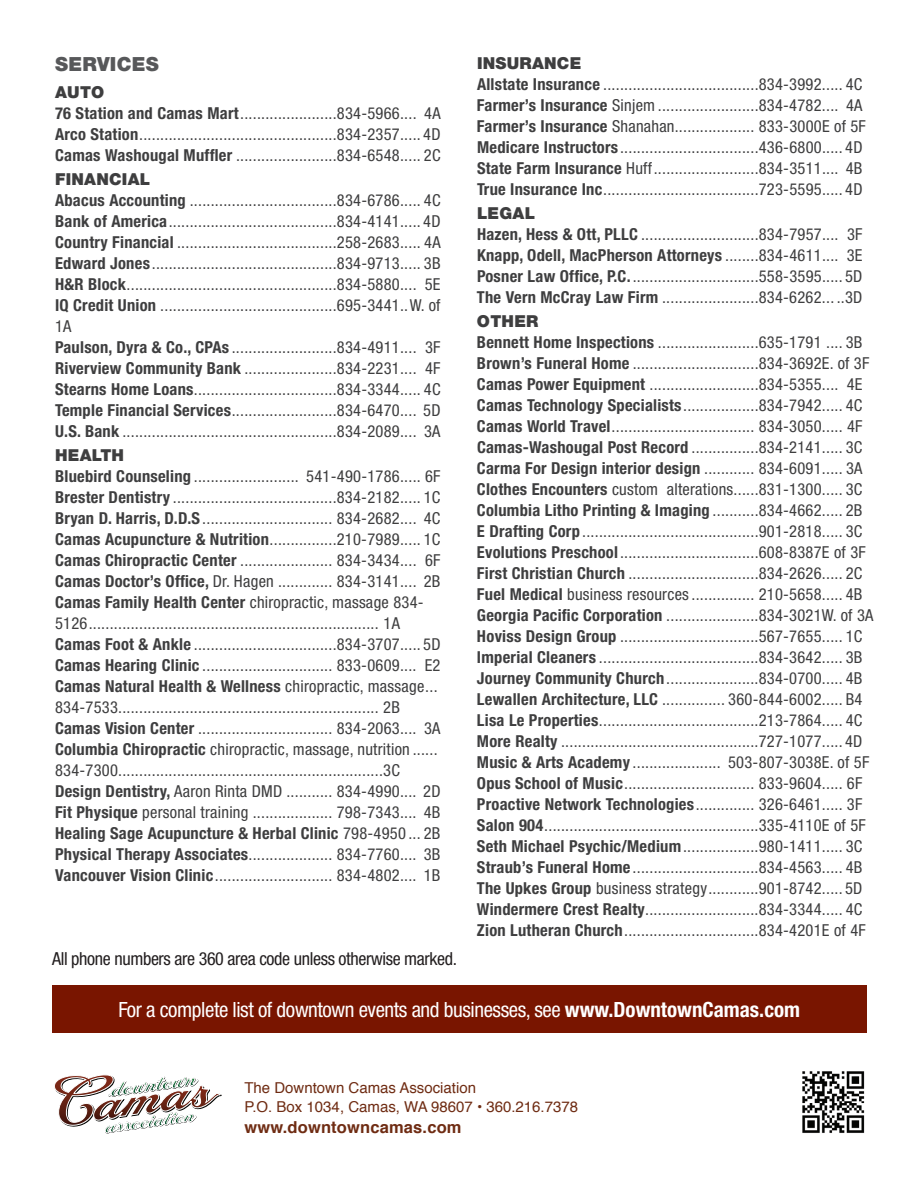
<style>
.page{position:relative;width:918px;height:1188px;background:#fff}
.page>*{position:absolute;margin:0;border:0;box-sizing:border-box;transform-origin:0 0}
.t1{font:condensed 21px "Helvetica Neue";letter-spacing:-.02em;color:#fff}
.t2{font:900 19.5px "Helvetica Neue";letter-spacing:.015em;color:#57585a}
.t3{font:condensed 18px "Helvetica Neue";letter-spacing:-.02em;color:#231f20}
.t4{font:condensed 16.5px/21px "Helvetica Neue";letter-spacing:.015em;color:#3e3e3f}
.t5{font:700 16.5px "Helvetica";letter-spacing:.01em;color:#6f2c13}
.t6{font:15px/19.5px "Helvetica";color:#6f2c13}
.s1{font-weight:900;font-stretch:normal}
.s2{font-weight:700}
</style>
<div class="page">
<svg style="left:54px;top:1074px;width:168px;height:60px"></svg>
<img style="left:802px;top:1071px;width:63px;height:62px">
<div style="left:52px;top:986px;width:814px;height:47px;background:#791500"></div>
<p class="t2" style="left:55px;top:53px;width:105px">SERVICES</p>
<p class="t4" style="left:55px;top:81px;width:387px"><span class="s1">AUTO<br></span><span class="s2">76 Station and Camas Mart</span> .......................834-5966 .... 4A <span class="s2">Arco Station</span> ...............................................834-2357 ..... 4D <span class="s2">Camas Washougal Muffler</span> ........................834-6548 ..... 2C</p>
<p class="t4" style="left:55px;top:168px;width:387px"><span class="s1">FINANCIAL<br></span><span class="s2">Abacus Accounting</span> ...................................834-6786 ..... 4C <span class="s2">Bank of America</span> ........................................834-4141 ..... 4D <span class="s2">Country Financial</span> ......................................258-2683 ..... 4A <span class="s2">Edward Jones</span> ............................................834-9713 ..... 3B <span class="s2">H&amp;R Block</span> ..................................................834-5880 .... 5E <span class="s2">IQ Credit Union</span> ..........................................695-3441 ..W. of 1A<br><span class="s2">Paulson, Dyra &amp; Co., CPAs</span> .........................834-4911 .... 3F <span class="s2">Riverview Community Bank</span> ......................834-2231 .... 4F <span class="s2">Stearns Home Loans</span> ..................................834-3344 ..... 4C <span class="s2">Temple Financial Services</span> .........................834-6470 .... 5D <span class="s2">U.S. Bank</span> ...................................................834-2089 .... 3A</p>
<p class="t4" style="left:55px;top:444px;width:387px"><span class="s1">HEALTH<br></span><span class="s2">Bluebird Counseling</span> ......................... 541-490-1786 ..... 6F <span class="s2">Brester Dentistry</span> .......................................834-2182 ..... 1C <span class="s2">Bryan D. Harris, D.D.S</span> ............................... 834-2682 .... 4C <span class="s2">Camas Acupuncture &amp; Nutrition</span> ................210-7989 ..... 1C <span class="s2">Camas Chiropractic Center</span> ...................... 834-3434 .... 6F <span class="s2">Camas Doctor’s Office,</span> Dr. Hagen ............. 834-3141 .... 2B <span class="s2">Camas Family Health Center</span> chiropractic, massage 834- 5126 ..................................................................... 1A <span class="s2">Camas Foot &amp; Ankle</span> ..................................834-3707 ..... 5D <span class="s2">Camas Hearing Clinic</span> ............................... 833-0609 .... E2<br><span class="s2">Camas Natural Health &amp; Wellness</span> chiropractic, massage ...<br>834-7533.............................................................. 2B <span class="s2">Camas Vision Center</span> ................................ 834-2063 .... 3A <span class="s2">Columbia Chiropractic</span> chiropractic, massage, nutrition ......<br>834-7300...............................................................3C <span class="s2">Design Dentistry,</span> Aaron Rinta DMD ........... 834-4990 .... 2D <span class="s2">Fit Physique</span> personal training ................... 798-7343 .... 4B <span class="s2">Healing Sage Acupuncture &amp; Herbal Clinic</span> 798-4950 ... 2B <span class="s2">Physical Therapy Associates</span> .................... 834-7760 .... 3B <span class="s2">Vancouver Vision Clinic</span> ............................ 834-4802 .... 1B</p>
<p class="t3" style="left:52px;top:948px;width:407px">All phone numbers are 360 area code unless otherwise marked.</p>
<p class="t4" style="left:477px;top:53px;width:390px"><span class="s1">INSURANCE<br></span><span class="s2">Allstate Insurance</span> .....................................834-3992 ..... 4C <span class="s2">Farmer’s Insurance</span> Sinjem ........................834-4782 .... 4A <span class="s2">Farmer’s Insurance</span> Shanahan................... 833-3000 E of 5F <span class="s2">Medicare Instructors</span> .................................436-6800 ..... 4D <span class="s2">State Farm Insurance</span> Huff .........................834-3511 .... 4B <span class="s2">True Insurance Inc</span> .....................................723-5595 ..... 4D</p>
<p class="t4" style="left:477px;top:203px;width:387px"><span class="s1">LEGAL<br></span><span class="s2">Hazen, Hess &amp; Ott, PLLC</span> ............................834-7957 .... 3F <span class="s2">Knapp, Odell, MacPherson Attorneys</span> ........834-4611 .... 3E <span class="s2">Posner Law Office, P.C.</span> ..............................558-3595 ..... 5D <span class="s2">The Vern McCray Law Firm</span> .......................834-6262 ... ..3D</p>
<p class="t4" style="left:477px;top:311px;width:398px"><span class="s1">OTHER<br></span><span class="s2">Bennett Home Inspections</span> ........................635-1791 .... 3B <span class="s2">Brown’s Funeral Home</span> ..............................834-3692 E. of 3F <span class="s2">Camas Power Equipment</span> ..........................834-5355 .... 4E <span class="s2">Camas Technology Specialists</span> ..................834-7942 ..... 4C <span class="s2">Camas World Travel</span> .................................. 834-3050 ..... 4F <span class="s2">Camas-Washougal Post Record</span> ................834-2141 ..... 3C <span class="s2">Carma For Design interior design</span> ............ 834-6091 ..... 3A <span class="s2">Clothes Encounters</span> custom alterations ......831-1300 ..... 3C <span class="s2">Columbia Litho Printing &amp; Imaging</span> ...........834-4662 ..... 2B <span class="s2">E Drafting Corp</span> ..........................................901-2818 ..... 3C <span class="s2">Evolutions Preschool</span> .................................608-8387 E of 3F <span class="s2">First Christian Church</span> ...............................834-2626 ..... 2C <span class="s2">Fuel Medical</span> business resources ............... 210-5658 ..... 4B <span class="s2">Georgia Pacific Corporation</span> ......................834-3021 W. of 3A <span class="s2">Hoviss Design Group</span> .................................567-7655 ..... 1C <span class="s2">Imperial Cleaners</span> ......................................834-3642 ..... 3B <span class="s2">Journey Community Church</span> ......................834-0700 ..... 4B <span class="s2">Lewallen Architecture, LLC</span> ............... 360-844-6002 ..... B4<br><span class="s2">Lisa Le Properties</span> ......................................213-7864 ..... 4C <span class="s2">More Realty</span> ...............................................727-1077 ..... 4D <span class="s2">Music &amp; Arts Academy</span> ..................... 503-807-3038 E. of 5F <span class="s2">Opus School of Music</span> ............................... 833-9604 ..... 6F <span class="s2">Proactive Network Technologies</span> .............. 326-6461 ..... 3F <span class="s2">Salon 904</span> ...................................................335-4110 E of 5F <span class="s2">Seth Michael Psychic/Medium</span> ..................980-1411 ..... 3C <span class="s2">Straub’s Funeral Home</span> ..............................834-4563 ..... 4B <span class="s2">The Upkes Group</span> business strategy ............901-8742 ..... 5D <span class="s2">Windermere Crest Realty</span> ...........................834-3344 ..... 4C <span class="s2">Zion Lutheran Church</span> ................................834-4201 E of 4F</p>
<p class="t1" style="left:118px;top:998px;width:683px">For a complete list of downtown events and businesses, see <span class="s2">www.DowntownCamas.com</span></p>
<p class="t6" style="left:244px;top:1078px;width:335px">The Downtown Camas Association<br>P.O. Box 1034, Camas, WA 98607 • 360.216.7378</p>
<p class="t5" style="left:244px;top:1114px;width:219px">www.downtowncamas.com</p>
</div>
